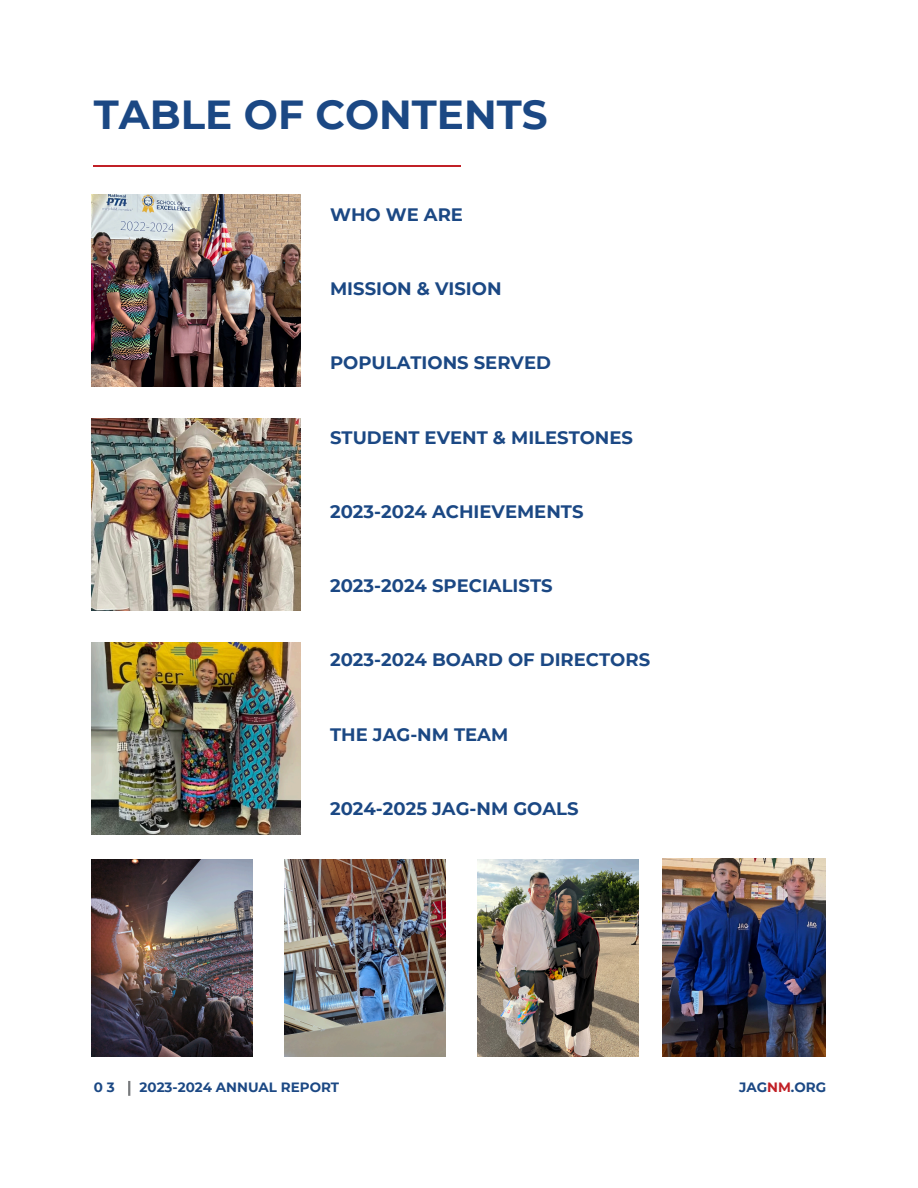
<style>
.page{position:relative;width:918px;height:1188px;background:#fff}
.page>*{position:absolute;margin:0;border:0;box-sizing:border-box;transform-origin:0 0}
.t1{font:700 40.5px "Montserrat";color:#1b4884}
.t2{font:700 18px "Montserrat";color:#1b4884}
.t3{font:700 13.5px "Montserrat";color:#1b4884}
.s1{color:#c12026}
</style>
<div class="page">
<svg style="left:128px;top:1081px;width:2px;height:15px"></svg>
<hr style="left:94px;top:166px;width:367px;height:1px;background:#c12026">
<img style="left:92px;top:194px;width:209px;height:193px">
<img style="left:92px;top:419px;width:209px;height:192px">
<img style="left:92px;top:642px;width:209px;height:193px">
<img style="left:284px;top:860px;width:161px;height:197px">
<img style="left:92px;top:860px;width:161px;height:197px">
<img style="left:477px;top:860px;width:161px;height:197px">
<img style="left:663px;top:859px;width:163px;height:198px">
<p class="t1" style="left:94px;top:90px;width:455px">TABLE OF CONTENTS</p>
<h2 class="t2" style="left:330px;top:203px;width:134px">WHO WE ARE</h2>
<h2 class="t2" style="left:330px;top:278px;width:173px">MISSION &amp; VISION</h2>
<h2 class="t2" style="left:330px;top:352px;width:222px">POPULATIONS SERVED</h2>
<h2 class="t2" style="left:330px;top:426px;width:304px">STUDENT EVENT &amp; MILESTONES</h2>
<h2 class="t2" style="left:330px;top:500px;width:255px">2023-2024 ACHIEVEMENTS</h2>
<h2 class="t2" style="left:330px;top:575px;width:224px">2023-2024 SPECIALISTS</h2>
<h2 class="t2" style="left:330px;top:649px;width:322px">2023-2024 BOARD OF DIRECTORS</h2>
<h2 class="t2" style="left:330px;top:723px;width:180px">THE JAG-NM TEAM</h2>
<p class="t2" style="left:330px;top:797px;width:250px">2024-2025 JAG-NM GOALS</p>
<p class="t3" style="left:94px;top:1079px;width:23px">0 3</p>
<p class="t3" style="left:140px;top:1079px;width:201px">2023-2024 ANNUAL REPORT</p>
<h1 class="t3" style="left:739px;top:1079px;width:89px">JAG<span class="s1">NM</span>.ORG</h1>
</div>
